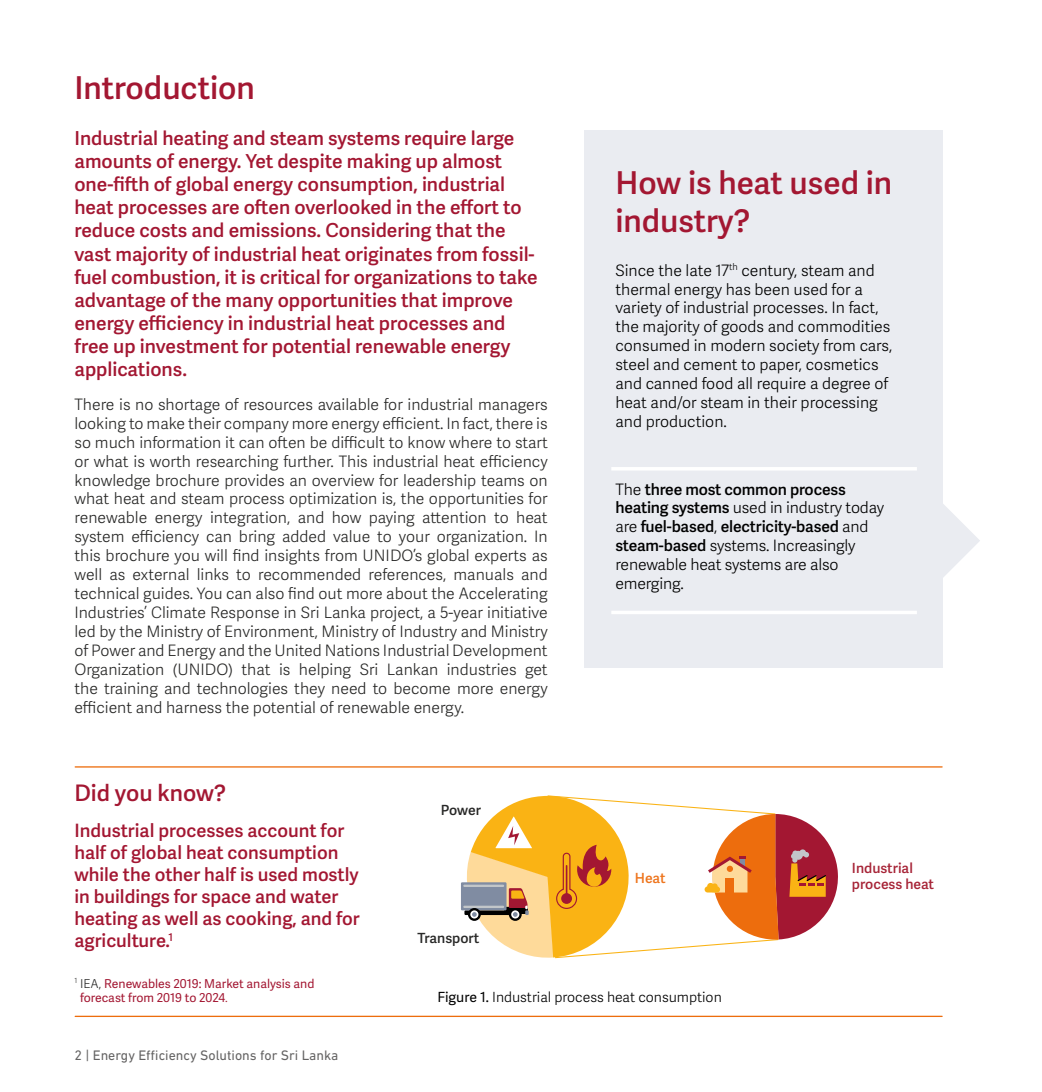
<style>
.page{position:relative;width:1042px;height:1092px;background:#fff}
.page>*{position:absolute;margin:0;border:0;box-sizing:border-box;transform-origin:0 0}
.t1{font:600 31.5px/37.8px "Adelle Sans";color:#a31732}
.t2{font:600 22.75px "Adelle Sans";color:#a31732}
.t3{font:600 19.25px/23.1px "Adelle Sans";color:#a31732}
.t4{font:600 18.38px/22.1px "Adelle Sans";color:#a31732}
.t5{font:300 15.75px/18.9px "Adelle Sans";color:#282827;text-align:justify}
.t6{font:300 15.75px/18.9px "Adelle Sans";color:#000}
.t7{font:300 14px "Adelle Sans";color:#000}
.t8{font:14px "DIN Next LT Pro";color:#646363}
.t9{font:600 14px/16.8px "Adelle Sans";color:#a72538}
.t10{font:600 14px "Adelle Sans";color:#282827}
.t11{font:600 14px "Adelle Sans";color:#ee751d}
.t12{font:12.25px/14.7px "Adelle Sans";color:#a31732}
.s1{font-weight:600}
.s2{font-weight:300;color:#282827}
.s3{font-weight:300;color:#a72538}
.s4{font-weight:400}
</style>
<div class="page">
<svg style="left:942px;top:457px;width:38px;height:170px"></svg>
<div style="left:584px;top:130px;width:358px;height:538px;background:#eaecf1"></div>
<hr style="left:75px;top:1015px;width:867px;height:1px;background:#ed6d0d">
<hr style="left:75px;top:766px;width:867px;height:1px;background:#ed6d0d">
<svg style="left:461px;top:795px;width:377px;height:163px"></svg>
<hr style="left:611px;top:467px;width:306px;height:3px;background:#fff">
<svg style="left:611px;top:611px;width:306px;height:3px"></svg>
<h1 class="t1" style="left:74px;top:69px;width:182px">Introduction</h1>
<p class="t3" style="left:74px;top:127px;width:465px">Industrial heating and steam systems require large amounts of energy. Yet despite making up almost one-fifth of global energy consumption, industrial heat processes are often overlooked in the effort to reduce costs and emissions. Considering that the vast majority of industrial heat originates from fossil&shy;fuel combustion, it is critical for organizations to take advantage of the many opportunities that improve energy efficiency in industrial heat processes and free up investment for potential renewable energy applications.</p>
<p class="t5" style="left:74px;top:395px;width:475px">There is no shortage of resources available for industrial managers looking to make their company more energy efficient. In fact, there is so much information it can often be difficult to know where to start or what is worth researching further. This industrial heat efficiency knowledge brochure provides an overview for leadership teams on what heat and steam process optimization is, the opportunities for renewable energy integration, and how paying attention to heat system efficiency can bring added value to your organization. In this brochure you will find insights from UNIDO’s global experts as well as external links to recommended references, manuals and technical guides. You can also find out more about the Accelerating Industries’ Climate Response in Sri Lanka project, a 5-year initiative led by the Ministry of Environment, Ministry of Industry and Ministry of Power and Energy and the United Nations Industrial Development Organization (UNIDO) that is helping Sri Lankan industries get the training and technologies they need to become more energy efficient and harness the potential of renewable energy.</p>
<h2 class="t2" style="left:74px;top:779px;width:153px">Did you know?</h2>
<p class="t4" style="left:74px;top:819px;width:287px">Industrial processes account for half of global heat consumption while the other half is used mostly in buildings for space and water heating as well as cooking, and for agriculture.<sup>1</sup></p>
<p class="t10" style="left:441px;top:801px;width:42px">Power</p>
<p class="t10" style="left:417px;top:930px;width:63px">Transport</p>
<h1 class="t1" style="left:615px;top:165px;width:278px">How is heat used in industry?</h1>
<p class="t6" style="left:615px;top:261px;width:278px">Since the late 17<sup>th</sup> century, steam and thermal energy has been used for a variety of industrial processes. In fact, the majority of goods and commodities consumed in modern society from cars, steel and cement to paper, cosmetics and canned food all require a degree of heat and/or steam in their processing and production.</p>
<p class="t6" style="left:615px;top:480px;width:270px">The <span class="s1">three most common process heating systems</span> used in industry today are <span class="s1">fuel-based</span>, <span class="s1">electricity-based</span> and <span class="s1">steam-based</span> systems. Increasingly renewable heat systems are also emerging.</p>
<p class="t11" style="left:635px;top:869px;width:32px">Heat</p>
<p class="t9" style="left:852px;top:859px;width:84px">Industrial process heat</p>
<p class="t12" style="left:80px;top:976px;width:236px;text-indent:-6px"><sup>1</sup> <span class="s2">IEA,</span> Renewables 2019: Market analysis and forecast from 2019 to 2024<span class="s3">.</span></p>
<p class="t8" style="left:74px;top:1047px;width:265px">2 | Energy Efficiency Solutions for Sri Lanka</p>
<p class="t7" style="left:437px;top:989px;width:286px"><span class="s4">Figure 1.</span> Industrial process heat consumption</p>
</div>
